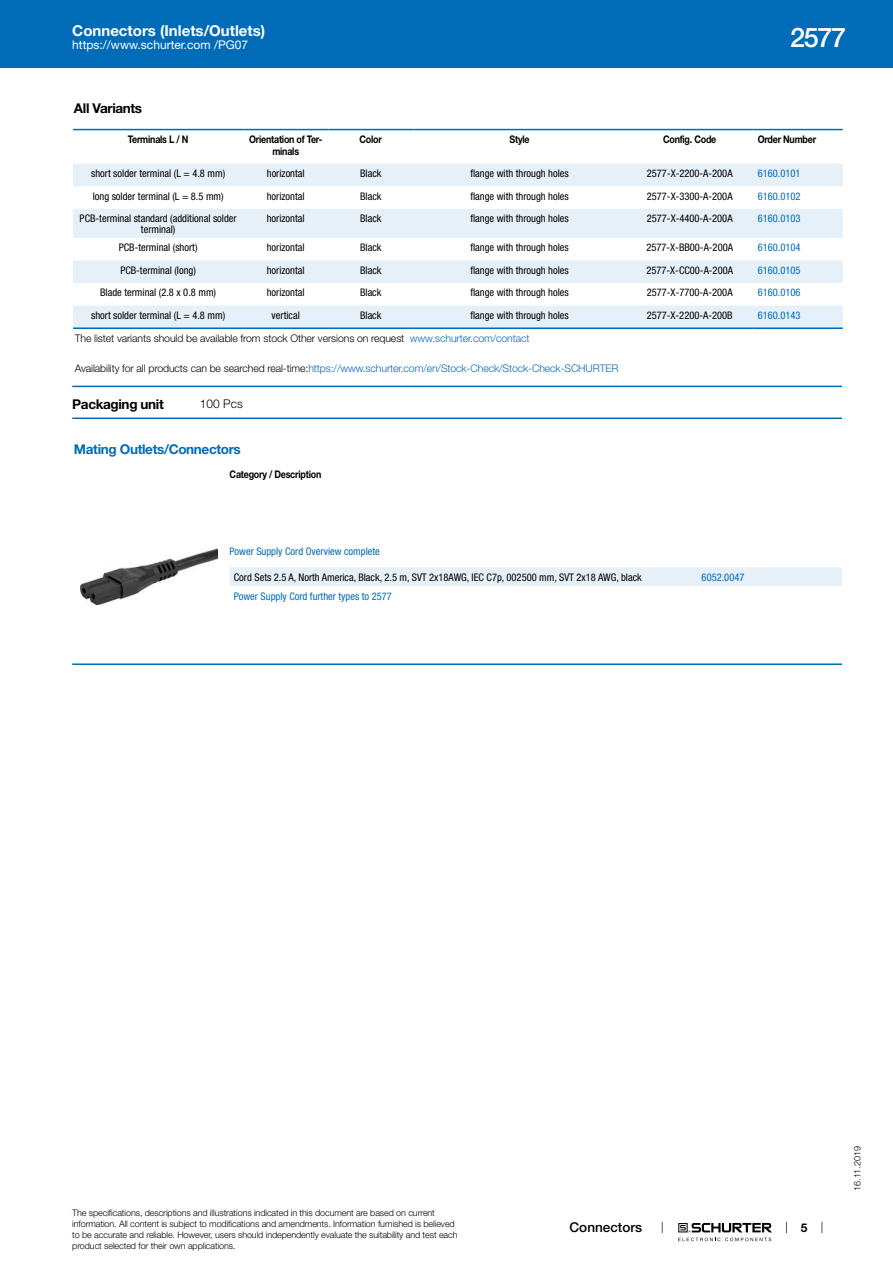
<style>
.page{position:relative;width:893px;height:1263px;background:#fff}
.page>*{position:absolute;margin:0;border:0;box-sizing:border-box;transform-origin:0 0}
.t1{font:500 27px "Helvetica Neue LT";color:#fff}
.t2{font:700 15px "Helvetica Neue LT";color:#fff}
.t3{font:700 13.5px "Helvetica Neue LT";letter-spacing:-.025em;color:#000}
.t4{font:700 13.5px "Helvetica Neue LT";letter-spacing:-.025em;color:#006bb6}
.t5{font:500 13.5px "Helvetica Neue LT";color:#000}
.t6{font:12px "Helvetica Neue LT";color:#fff}
.t7{font:300 12px "Helvetica Neue LT";color:#000}
.t8{font:700 12px "Helvetica Neue LT";color:#000}
.t9{font:condensed 10.5px/10.5px "Helvetica Neue LT";color:#000;text-align:center}
.t10{font:condensed 10.5px "Helvetica Neue LT";color:#006bb6}
.t11{font:300 10.5px "Helvetica Neue LT";letter-spacing:-.01em;color:#006bb6}
.t12{font:300 10.5px "Helvetica Neue LT";letter-spacing:-.01em;color:#000}
.t13{font:700 10.5px/12.6px "Helvetica Neue LT";letter-spacing:-.025em;color:#000;text-align:center;scale:.85 1}
.t14{font:300 9px/10.8px "Helvetica Neue LT";letter-spacing:-.01em;color:#000}
.s1{color:#006bb6}
.s2{color:#000}
</style>
<div class="page">
<svg style="left:678px;top:1223px;width:94px;height:18px"></svg>
<div style="left:0;top:0;width:893px;height:68px;background:#006bb6"></div>
<svg style="left:73px;top:130px;width:770px;height:34px"></svg>
<svg style="left:73px;top:164px;width:770px;height:163px;fill:#e6f0f8"></svg>
<hr style="left:73px;top:129px;width:170px;height:1px;background:#006bb6">
<hr style="left:243px;top:129px;width:85px;height:1px;background:#006bb6">
<hr style="left:328px;top:129px;width:85px;height:1px;background:#006bb6">
<hr style="left:413px;top:129px;width:213px;height:1px;background:#006bb6">
<hr style="left:626px;top:129px;width:127px;height:1px;background:#006bb6">
<hr style="left:753px;top:129px;width:90px;height:1px;background:#006bb6">
<hr style="left:73px;top:327px;width:170px;height:2px;background:#006bb6">
<hr style="left:243px;top:327px;width:85px;height:2px;background:#006bb6">
<hr style="left:328px;top:327px;width:85px;height:2px;background:#006bb6">
<hr style="left:413px;top:327px;width:213px;height:2px;background:#006bb6">
<hr style="left:626px;top:327px;width:127px;height:2px;background:#006bb6">
<hr style="left:753px;top:327px;width:90px;height:2px;background:#006bb6">
<hr style="left:72px;top:386px;width:770px;height:1px;background:#006bb6">
<hr style="left:72px;top:417px;width:770px;height:2px;background:#006bb6">
<img style="left:80px;top:549px;width:137px;height:55px">
<div style="left:230px;top:567px;width:612px;height:19px;background:#e6f0f8"></div>
<hr style="left:72px;top:663px;width:770px;height:2px;background:#006bb6">
<h2 class="t2" style="left:72px;top:21px;width:195px">Connectors (Inlets/Outlets)</h2>
<p class="t6" style="left:72px;top:38px;width:178px">https://www.schurter.com /PG07</p>
<h1 class="t1" style="left:790px;top:21px;width:57px">2577</h1>
<p class="t3" style="left:74px;top:99px;width:70px">All Variants</p>
<p class="t13" style="left:128px;top:133px;width:73px">Terminals L / N</p>
<p class="t13" style="left:249px;top:133px;width:88px">Orientation of Ter&shy;minals</p>
<p class="t13" style="left:360px;top:133px;width:28px">Color</p>
<p class="t13" style="left:510px;top:133px;width:25px">Style</p>
<p class="t13" style="left:663px;top:133px;width:64px">Config. Code</p>
<p class="t13" style="left:758px;top:133px;width:70px">Order Number</p>
<p class="t9" style="left:91px;top:168px;width:136px">short solder terminal (L = 4.8 mm)</p>
<p class="t9" style="left:267px;top:168px;width:39px">horizontal</p>
<p class="t9" style="left:360px;top:168px;width:23px">Black</p>
<p class="t9" style="left:470px;top:168px;width:100px">flange with through holes</p>
<p class="t9" style="left:647px;top:168px;width:87px">2577-X-2200-A-200A</p>
<p class="t10" style="left:758px;top:167px;width:44px">6160.0101</p>
<p class="t9" style="left:93px;top:191px;width:133px">long solder terminal (L = 8.5 mm)</p>
<p class="t9" style="left:267px;top:191px;width:39px">horizontal</p>
<p class="t9" style="left:360px;top:191px;width:23px">Black</p>
<p class="t9" style="left:470px;top:191px;width:100px">flange with through holes</p>
<p class="t9" style="left:647px;top:191px;width:87px">2577-X-3300-A-200A</p>
<p class="t10" style="left:758px;top:190px;width:44px">6160.0102</p>
<p class="t9" style="left:80px;top:213px;width:159px">PCB-terminal standard (additional solder terminal)</p>
<p class="t9" style="left:267px;top:213px;width:39px">horizontal</p>
<p class="t9" style="left:360px;top:213px;width:23px">Black</p>
<p class="t9" style="left:470px;top:213px;width:100px">flange with through holes</p>
<p class="t9" style="left:647px;top:213px;width:87px">2577-X-4400-A-200A</p>
<p class="t10" style="left:758px;top:212px;width:44px">6160.0103</p>
<p class="t9" style="left:119px;top:242px;width:80px">PCB-terminal (short)</p>
<p class="t9" style="left:267px;top:242px;width:39px">horizontal</p>
<p class="t9" style="left:360px;top:242px;width:23px">Black</p>
<p class="t9" style="left:470px;top:242px;width:100px">flange with through holes</p>
<p class="t9" style="left:646px;top:242px;width:88px">2577-X-BB00-A-200A</p>
<p class="t10" style="left:758px;top:241px;width:44px">6160.0104</p>
<p class="t9" style="left:120px;top:265px;width:77px">PCB-terminal (long)</p>
<p class="t9" style="left:267px;top:265px;width:39px">horizontal</p>
<p class="t9" style="left:360px;top:265px;width:23px">Black</p>
<p class="t9" style="left:470px;top:265px;width:100px">flange with through holes</p>
<p class="t9" style="left:646px;top:265px;width:88px">2577-X-CC00-A-200A</p>
<p class="t10" style="left:758px;top:264px;width:44px">6160.0105</p>
<p class="t9" style="left:100px;top:287px;width:117px">Blade terminal (2.8 x 0.8 mm)</p>
<p class="t9" style="left:267px;top:287px;width:39px">horizontal</p>
<p class="t9" style="left:360px;top:287px;width:23px">Black</p>
<p class="t9" style="left:470px;top:287px;width:100px">flange with through holes</p>
<p class="t9" style="left:647px;top:287px;width:87px">2577-X-7700-A-200A</p>
<p class="t10" style="left:758px;top:287px;width:44px">6160.0106</p>
<p class="t9" style="left:91px;top:310px;width:136px">short solder terminal (L = 4.8 mm)</p>
<p class="t9" style="left:272px;top:310px;width:30px">vertical</p>
<p class="t9" style="left:360px;top:310px;width:23px">Black</p>
<p class="t9" style="left:470px;top:310px;width:100px">flange with through holes</p>
<p class="t9" style="left:647px;top:310px;width:87px">2577-X-2200-A-200B</p>
<p class="t10" style="left:758px;top:309px;width:44px">6160.0143</p>
<p class="t12" style="left:75px;top:331px;width:456px">The listet variants should be available from stock Other versions on request <span class="s1">www.schurter.com/contact</span></p>
<p class="t11" style="left:75px;top:362px;width:545px"><span class="s2">Availability for all products can be searched real-time:</span>https://www.schurter.com/en/Stock-Check/Stock-Check-SCHURTER</p>
<p class="t3" style="left:72px;top:396px;width:93px">Packaging unit</p>
<p class="t7" style="left:200px;top:396px;width:44px">100 Pcs</p>
<p class="t4" style="left:74px;top:441px;width:168px">Mating Outlets/Connectors</p>
<p class="t13" style="left:230px;top:467px;width:109px">Category / Description</p>
<p class="t10" style="left:230px;top:545px;width:152px">Power Supply Cord Overview complete</p>
<p class="t9" style="left:234px;top:572px;width:409px">Cord Sets 2.5 A, North America, Black, 2.5 m, SVT 2x18AWG, IEC C7p, 002500 mm, SVT 2x18 AWG, black</p>
<p class="t10" style="left:702px;top:571px;width:44px">6052.0047</p>
<p class="t10" style="left:234px;top:591px;width:160px">Power Supply Cord further types to 2577</p>
<p class="t14" style="left:72px;top:1207px;width:387px">The specifications, descriptions and illustrations indicated in this document are based on current information. All content is subject to modifications and amendments. Information furnished is believed to be accurate and reliable. However, users should independently evaluate the suitability and test each product selected for their own applications.</p>
<p class="t5" style="left:570px;top:1219px;width:74px">Connectors</p>
<p class="t8" style="left:801px;top:1220px;width:8px">5</p>
<p class="t14" style="left:852px;top:1191px;width:46px;rotate:-90deg">16.11.2019</p>
</div>
